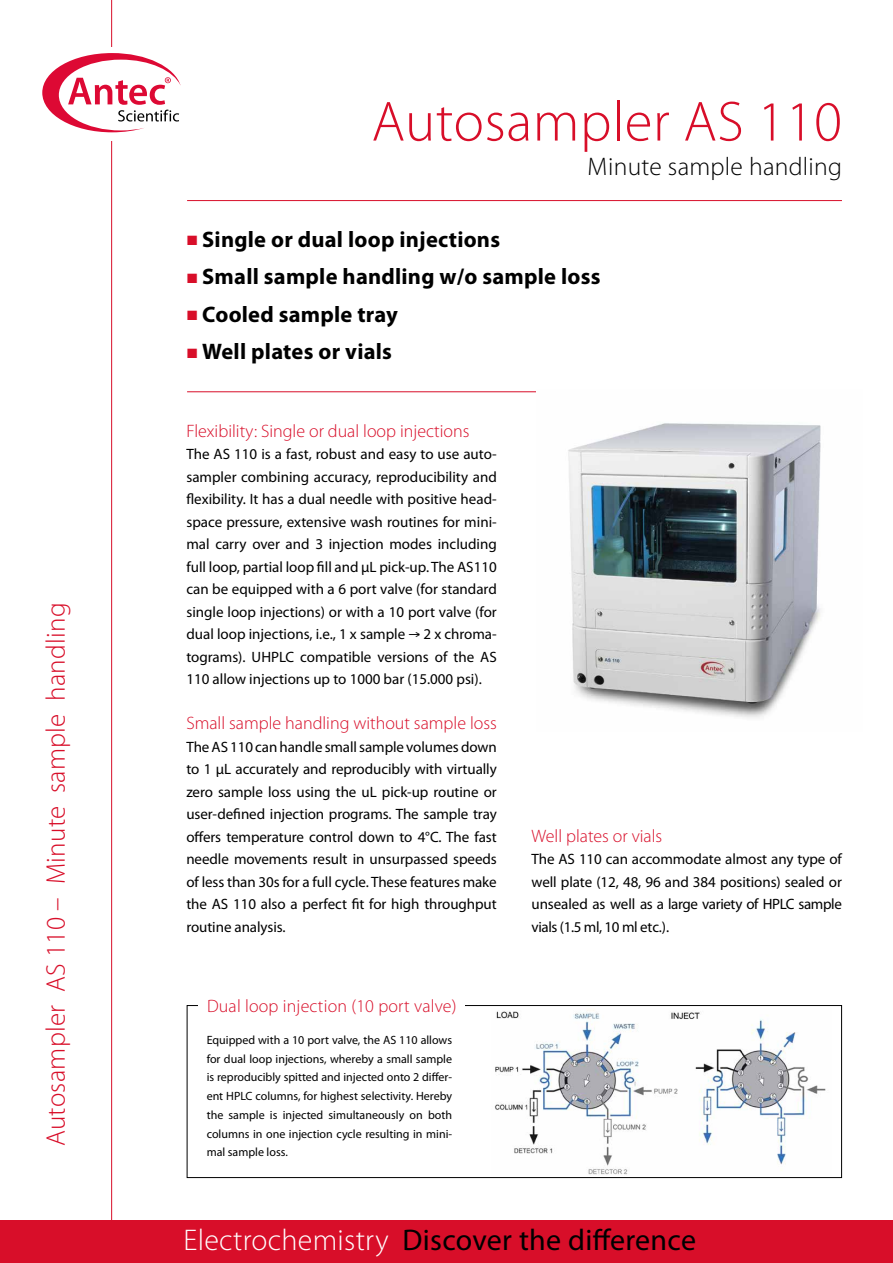
<style>
.page{position:relative;width:893px;height:1263px;background:#fff}
.page>*{position:absolute;margin:0;border:0;box-sizing:border-box;transform-origin:0 0}
.t1{font:300 57px "Myriad Pro";letter-spacing:.01em;color:#d80e29}
.t2{font:30px "Myriad Pro";letter-spacing:.01em;color:#000}
.t3{font:300 27px "Myriad Pro";letter-spacing:.01em;color:#d80e29}
.t4{font:300 25.5px "Myriad Pro";letter-spacing:.01em;color:#000}
.t5{font:700 22.5px "Myriad Pro";letter-spacing:.01em;color:#000}
.t6{font:300 18px "Myriad Pro";color:#d80e29}
.t7{font:15px/22.5px "Myriad Pro";letter-spacing:-.005em;color:#000;text-align:justify}
.t8{font:12px/18.8px "Myriad Pro";color:#000;text-align:justify}
.s1{color:#d80e29}
.s2{font-weight:300;color:#fff}
</style>
<div class="page">
<hr style="left:187px;top:200px;width:655px;height:1px;background:#d80e29">
<div style="left:187px;top:1005px;width:655px;height:173px;border:1px solid #000"></div>
<div style="left:199px;top:998px;width:266px;height:23px;background:#fff"></div>
<hr style="left:187px;top:391px;width:655px;height:1px;background:#d80e29">
<img style="left:495px;top:1010px;width:331px;height:165px">
<div style="left:0;top:1220px;width:893px;height:43px;background:#d80e29"></div>
<hr style="left:111px;top:0;width:1px;height:1263px;background:#d80e29">
<div style="left:41px;top:47px;width:142px;height:94px;background:#fff"></div>
<svg style="left:42px;top:53px;width:139px;height:79px"></svg>
<img style="left:537px;top:391px;width:305px;height:327px">
<h3 class="t3" style="left:41px;top:1146px;width:545px;rotate:-90deg">Autosampler AS 110 – Minute sample handling</h3>
<h1 class="t1" style="left:372px;top:90px;width:472px">Autosampler AS 110</h1>
<h3 class="t4" style="left:588px;top:153px;width:256px">Minute sample handling</h3>
<h3 class="t5" style="left:187px;top:226px;width:314px"><span class="s1">■</span> Single or dual loop injections</h3>
<h3 class="t5" style="left:187px;top:264px;width:415px"><span class="s1">■</span> Small sample handling w/o sample loss</h3>
<h3 class="t5" style="left:187px;top:301px;width:212px"><span class="s1">■</span> Cooled sample tray</h3>
<h3 class="t5" style="left:187px;top:339px;width:206px"><span class="s1">■</span> Well plates or vials</h3>
<p class="t6" style="left:186px;top:421px;width:285px">Flexibility: Single or dual loop injections</p>
<p class="t7" style="left:186px;top:443px;width:312px">The AS 110 is a fast, robust and easy to use auto&shy;sampler combining accuracy, reproducibility and flexibility. It has a dual needle with positive head&shy;space pressure, extensive wash routines for mini&shy;mal carry over and 3 injection modes including full loop, partial loop fill and µL pick-up. The AS110 can be equipped with a 6 port valve (for standard single loop injections) or with a 10 port valve (for dual loop injections, i.e., 1 x sample → 2 x chroma&shy;tograms). UHPLC compatible versions of the AS 110 allow injections up to 1000 bar (15.000 psi).</p>
<p class="t6" style="left:186px;top:713px;width:312px">Small sample handling without sample loss</p>
<p class="t7" style="left:186px;top:736px;width:312px">The AS 110 can handle small sample volumes down to 1 µL accurately and reproducibly with virtually zero sample loss using the uL pick-up routine or user-defined injection programs. The sample tray offers temperature control down to 4°C. The fast needle movements result in unsurpassed speeds of less than 30s for a full cycle. These features make the AS 110 also a perfect fit for high throughput routine analysis.</p>
<p class="t6" style="left:207px;top:996px;width:251px">Dual loop injection (10 port valve)</p>
<p class="t8" style="left:207px;top:1031px;width:247px">Equipped with a 10 port valve, the AS 110 allows for dual loop injections, whereby a small sample is reproducibly spitted and injected onto 2 differ&shy;ent HPLC columns, for highest selectivity. Hereby the sample is injected simultaneously on both columns in one injection cycle resulting in mini&shy;mal sample loss.</p>
<p class="t6" style="left:531px;top:826px;width:132px">Well plates or vials</p>
<p class="t7" style="left:531px;top:848px;width:312px">The AS 110 can accommodate almost any type of well plate (12, 48, 96 and 384 positions) sealed or unsealed as well as a large variety of HPLC sample vials (1.5 ml, 10 ml etc.).</p>
<h2 class="t2" style="left:183px;top:1224px;width:514px"><span class="s2">Electrochemistry</span> Discover the difference</h2>
</div>
